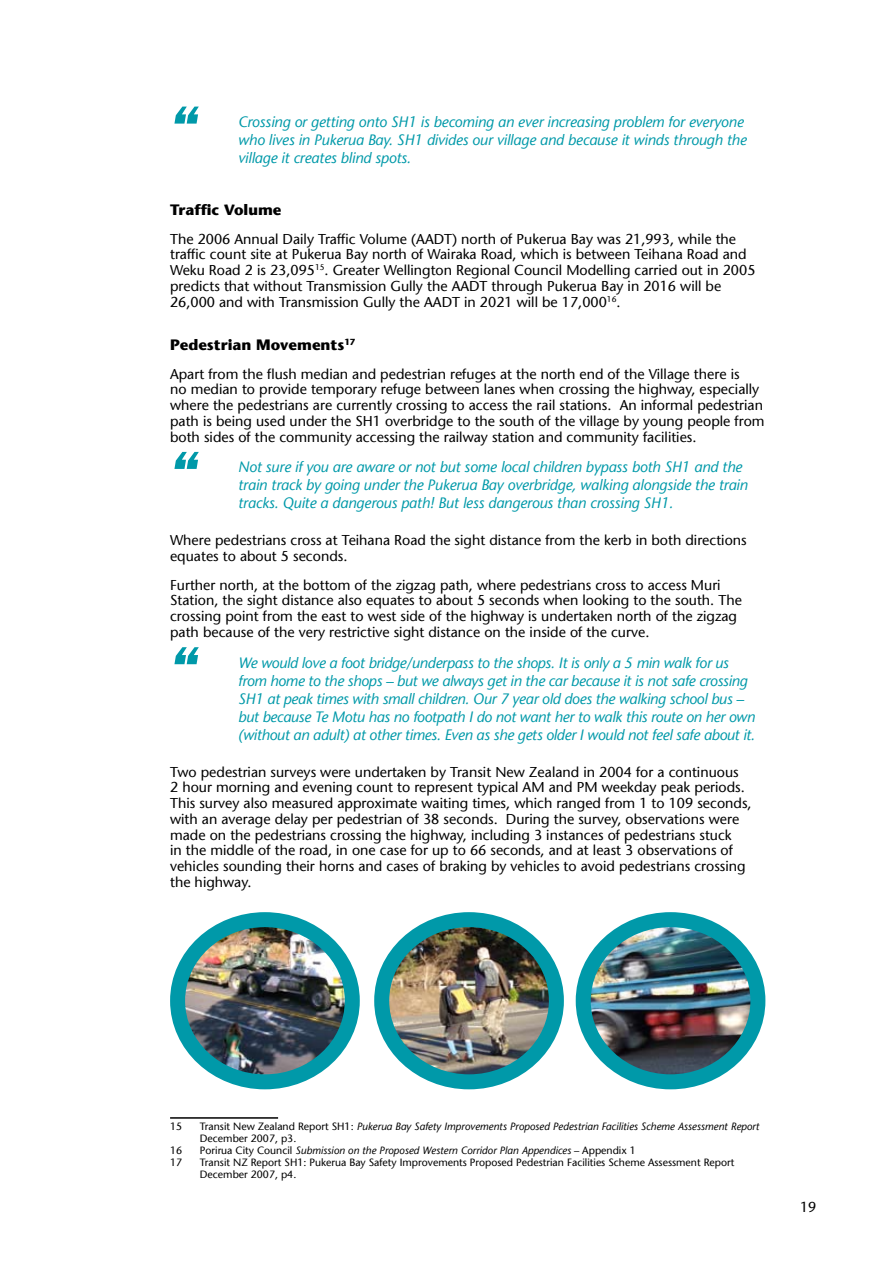
<style>
.page{position:relative;width:893px;height:1263px;background:#fff}
.page>*{position:absolute;margin:0;border:0;box-sizing:border-box;transform-origin:0 0}
.t1{font:italic 800 60px "Franklin Gothic";color:#0099a9}
.t2{font:italic 15px/18px "Stone Sans";letter-spacing:-.01em;color:#0099a9}
.t3{font:700 15px "Stone Sans";color:#000}
.t4{font:14.25px/15.8px "Stone Sans";color:#000}
.t5{font:italic 10.5px/12px "Stone Sans";color:#000}
.t6{font:10.5px/12px "Stone Sans";color:#000}
.s1{font-style:normal}
</style>
<div class="page">
<hr style="left:170px;top:1117px;width:108px;height:2px;background:#000">
<img style="left:178px;top:920px;width:174px;height:162px;border-radius:50%">
<div style="left:170px;top:912px;width:190px;height:177px;border:15px solid #0099a9;border-radius:50%"></div>
<img style="left:382px;top:920px;width:174px;height:162px;border-radius:50%">
<div style="left:374px;top:912px;width:190px;height:177px;border:15px solid #0099a9;border-radius:50%"></div>
<img style="left:590px;top:927px;width:168px;height:149px">
<div style="left:576px;top:912px;width:189px;height:177px;border:15px solid #0099a9;border-radius:50%"></div>
<h1 class="t1" style="left:170px;top:87px;width:30px">“</h1>
<p class="t2" style="left:238px;top:113px;width:510px">Crossing or getting onto SH1 is becoming an ever increasing problem for everyone who lives in Pukerua Bay. SH1 divides our village and because it winds through the village it creates blind spots.</p>
<p class="t3" style="left:170px;top:201px;width:113px">Traffic Volume</p>
<p class="t4" style="left:170px;top:231px;width:587px">The 2006 Annual Daily Traffic Volume (AADT) north of Pukerua Bay was 21,993, while the traffic count site at Pukerua Bay north of Wairaka Road, which is between Teihana Road and Weku Road 2 is 23,095<sup>15</sup>. Greater Wellington Regional Council Modelling carried out in 2005 predicts that without Transmission Gully the AADT through Pukerua Bay in 2016 will be 26,000 and with Transmission Gully the AADT in 2021 will be 17,000<sup>16</sup>.</p>
<p class="t3" style="left:170px;top:336px;width:187px">Pedestrian Movements<sup>17</sup></p>
<p class="t4" style="left:170px;top:366px;width:596px">Apart from the flush median and pedestrian refuges at the north end of the Village there is<br>no median to provide temporary refuge between lanes when crossing the highway, especially where the pedestrians are currently crossing to access the rail stations. An informal pedestrian path is being used under the SH1 overbridge to the south of the village by young people from both sides of the community accessing the railway station and community facilities.</p>
<h1 class="t1" style="left:170px;top:433px;width:30px">“</h1>
<p class="t2" style="left:238px;top:458px;width:511px">Not sure if you are aware or not but some local children bypass both SH1 and the train track by going under the Pukerua Bay overbridge, walking alongside the train tracks. Quite a dangerous path! But less dangerous than crossing SH1.</p>
<p class="t4" style="left:170px;top:533px;width:578px">Where pedestrians cross at Teihana Road the sight distance from the kerb in both directions equates to about 5 seconds.</p>
<p class="t4" style="left:170px;top:577px;width:573px">Further north, at the bottom of the zigzag path, where pedestrians cross to access Muri Station, the sight distance also equates to about 5 seconds when looking to the south. The crossing point from the east to west side of the highway is undertaken north of the zigzag path because of the very restrictive sight distance on the inside of the curve.</p>
<h1 class="t1" style="left:170px;top:628px;width:30px">“</h1>
<p class="t2" style="left:238px;top:653px;width:518px">We would love a foot bridge/underpass to the shops. It is only a 5 min walk for us from home to the shops – but we always get in the car because it is not safe crossing SH1 at peak times with small children. Our 7 year old does the walking school bus – but because Te Motu has no footpath I do not want her to walk this route on her own (without an adult) at other times. Even as she gets older I would not feel safe about it.</p>
<p class="t4" style="left:170px;top:764px;width:583px">Two pedestrian surveys were undertaken by Transit New Zealand in 2004 for a continuous<br>2 hour morning and evening count to represent typical AM and PM weekday peak periods.<br>This survey also measured approximate waiting times, which ranged from 1 to 109 seconds, with an average delay per pedestrian of 38 seconds. During the survey, observations were made on the pedestrians crossing the highway, including 3 instances of pedestrians stuck<br>in the middle of the road, in one case for up to 66 seconds, and at least 3 observations of vehicles sounding their horns and cases of braking by vehicles to avoid pedestrians crossing the highway.</p>
<p class="t6" style="left:170px;top:1120px;width:14px">15</p>
<p class="t5" style="left:200px;top:1120px;width:561px"><span class="s1">Transit New Zealand Report SH1:</span> Pukerua Bay Safety Improvements Proposed Pedestrian Facilities Scheme Assessment Report<br><span class="s1">December 2007, p3.</span></p>
<p class="t6" style="left:170px;top:1144px;width:14px">16</p>
<p class="t5" style="left:200px;top:1144px;width:438px"><span class="s1">Porirua City Council</span> Submission on the Proposed Western Corridor Plan Appendices <span class="s1">– Appendix 1</span></p>
<p class="t6" style="left:170px;top:1156px;width:14px">17</p>
<p class="t6" style="left:200px;top:1156px;width:536px">Transit NZ Report SH1: Pukerua Bay Safety Improvements Proposed Pedestrian Facilities Scheme Assessment Report<br>December 2007, p4.</p>
<p class="t4" style="left:800px;top:1199px;width:18px">19</p>
</div>
